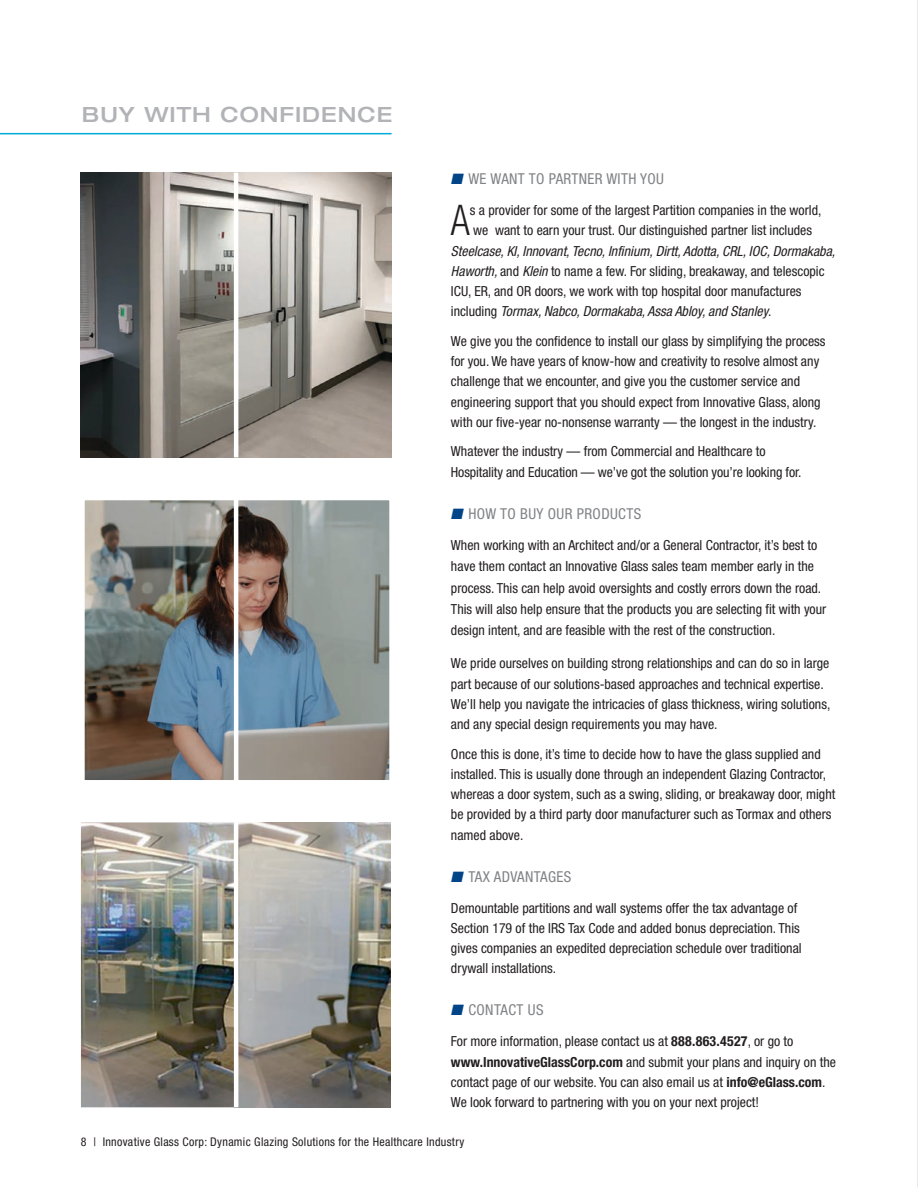
<style>
.page{position:relative;width:918px;height:1188px;background:#fff}
.page>*{position:absolute;margin:0;border:0;box-sizing:border-box;transform-origin:0 0}
.t1{font:300 condensed 42.3px "Helvetica Neue";color:#231f20;scale:.9 1}
.t2{font:500 expanded 21px "Helvetica Neue";letter-spacing:.05em;color:#b2b3b7}
.t3{font:condensed 15px "Helvetica Neue";letter-spacing:.025em;color:#808285}
.t4{font:condensed 13.8px/20.2px "Helvetica Neue";color:#231f20}
.t5{font:italic condensed 13.8px/20.2px "Helvetica Neue";color:#231f20}
.t6{font:condensed 12px "Helvetica Neue";letter-spacing:.025em;color:#231f20}
.s1{color:#014588}
.s2{font-style:normal}
.s3{font-weight:700}
</style>
<div class="page">
<hr style="left:0;top:133px;width:391px;height:1px;background:#00aadc">
<img style="left:81px;top:822px;width:153px;height:285px">
<img style="left:238px;top:822px;width:152px;height:285px">
<img style="left:81px;top:173px;width:310px;height:284px">
<hr style="left:917px;top:0;width:1px;height:1187px;background:#bcbdc0">
<img style="left:85px;top:501px;width:303px;height:278px">
<div style="left:82px;top:498px;width:309px;height:284px;border:2px solid #fff"></div>
<hr style="left:234px;top:496px;width:4px;height:285px;background:#fff">
<hr style="left:234px;top:173px;width:4px;height:284px;background:#fff">
<h2 class="t2" style="left:82px;top:101px;width:312px">BUY WITH CONFIDENCE</h2>
<p class="t3" style="left:451px;top:170px;width:215px"><span class="s1">■</span> WE WANT TO PARTNER WITH YOU</p>
<h1 class="t1" style="left:451px;top:196px;width:23px">A</h1>
<p class="t4" style="left:470px;top:200px;width:353px">s a provider for some of the largest Partition companies in the world, we want to earn your trust. Our distinguished partner list includes</p>
<p class="t5" style="left:451px;top:240px;width:389px">Steelcase,KI,Innovant,Tecno,Infinium,Dirtt,Adotta,CRL,IOC,Dormakaba, Haworth,<span class="s2">and</span> Klein <span class="s2">to name a few. For sliding, breakaway, and telescopic ICU, ER, and OR doors, we work with top hospital door manufactures<br>i n c l u d i n g</span> Tormax,Nabco,Dormakaba,AssaAbloy,and Stanley<span class="s2">.</span></p>
<p class="t4" style="left:451px;top:331px;width:376px">We give you the confidence to install our glass by simplifying the process for you. We have years of know-how and creativity to resolve almost any challenge that we encounter, and give you the customer service and engineering support that you should expect from Innovative Glass, along with our five-year no-nonsense warranty — the longest in the industry.</p>
<p class="t4" style="left:451px;top:441px;width:352px">Whatever the industry — from Commercial and Healthcare to<br>Hospitality and Education — we’ve got the solution you’re looking for.</p>
<p class="t3" style="left:451px;top:504px;width:192px"><span class="s1">■</span> HOW TO BUY OUR PRODUCTS</p>
<p class="t4" style="left:451px;top:535px;width:377px;line-height:21px">When working with an Architect and/or a General Contractor, it’s best to have them contact an Innovative Glass sales team member early in the process. This can help avoid oversights and costly errors down the road.<br>This will also help ensure that the products you are selecting fit with your design intent, and are feasible with the rest of the construction.</p>
<p class="t4" style="left:451px;top:653px;width:381px">We pride ourselves on building strong relationships and can do so in large part because of our solutions-based approaches and technical expertise.<br>We’ll help you navigate the intricacies of glass thickness, wiring solutions, and any special design requirements you may have.</p>
<p class="t4" style="left:451px;top:743px;width:386px">Once this is done, it’s time to decide how to have the glass supplied and installed. This is usually done through an independent Glazing Contractor, whereas a door system, such as a swing, sliding, or breakaway door, might be provided by a third party door manufacturer such as Tormax and others named above.</p>
<p class="t3" style="left:451px;top:867px;width:122px"><span class="s1">■</span> TAX ADVANTAGES</p>
<p class="t4" style="left:451px;top:897px;width:352px">Demountable partitions and wall systems offer the tax advantage of Section 179 of the IRS Tax Code and added bonus depreciation. This gives companies an expedited depreciation schedule over traditional drywall installations.</p>
<p class="t3" style="left:451px;top:1001px;width:94px"><span class="s1">■</span> CONTACT US</p>
<p class="t4" style="left:451px;top:1031px;width:386px">For more information, please contact us at <span class="s3">888.863.4527</span>, or go to <span class="s3">www.InnovativeGlassCorp.com</span> and submit your plans and inquiry on the contact page of our website. You can also email us at <span class="s3">info@eGlass.com</span>.<br>We look forward to partnering with you on your next project!</p>
<p class="t6" style="left:81px;top:1135px;width:385px">8 | Innovative Glass Corp: Dynamic Glazing Solutions for the Healthcare Industry</p>
</div>
